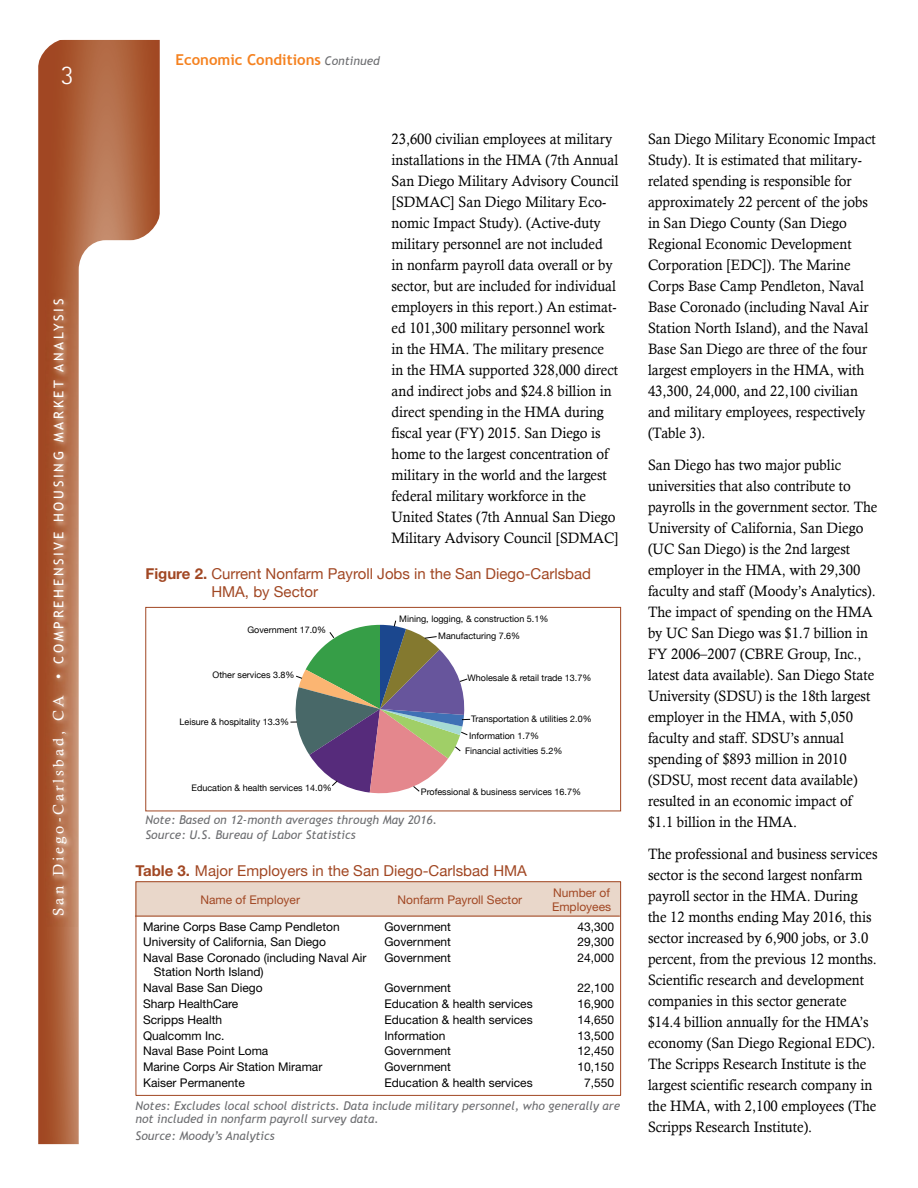
<style>
.page{position:relative;width:918px;height:1188px;background:#fff}
.page>*{position:absolute;margin:0;border:0;box-sizing:border-box;transform-origin:0 0}
.t1{font:300 27px "Rotis Sans Serif";color:#fff}
.body_text{font:15px/21px "Calisto";color:#000;scale:.95 1}
.t2{font:15px/18px "Helvetica Neue";color:#a14723}
.t3{font:15px "Helvetica Neue";color:#a14723}
.t4{font:700 15px "Trebuchet MS";color:#f58220}
.t5{font:13.5px "Trebuchet MS";letter-spacing:.2em;color:#fff}
.level2{font:12px/13.5px "Helvetica Neue";color:#000}
.t6{font:italic 12px/13.5px "Trebuchet MS";color:#6d6e71}
.t7{font:12px/13.5px "Helvetica Neue";color:#a14723}
.t8{font:9px "Helvetica Neue";color:#000}
.s1{font-family:"Calisto";font-size:15px}
.s2{font-weight:400;font-style:italic;font-size:12px;color:#6d6e71}
.s3{font-weight:700}
.s4{font-style:inherit}
</style>
<div class="page">
<svg style="left:38px;top:40px;width:122px;height:1104px;background:#ae613c"></svg>
<svg style="left:79px;top:240px;width:106px;height:904px"></svg>
<svg style="left:38px;top:39px;width:30px;height:30px"></svg>
<svg style="left:130px;top:210px;width:36px;height:36px"></svg>
<img style="left:46px;top:290px;width:31px;height:636px">
<div style="left:136px;top:882px;width:485px;height:35px;background:#e9d7ca"></div>
<hr style="left:135px;top:916px;width:484px;height:1px;background:#a14723">
<div style="left:145px;top:607px;width:476px;height:204px;border:1px solid #a14723"></div>
<svg style="left:290px;top:620px;width:180px;height:174px"></svg>
<div style="left:136px;top:881px;width:485px;height:215px;border:1px solid #a14723"></div>
<h1 class="t1" style="left:61px;top:60px;width:14px">3</h1>
<p class="t5" style="left:51px;top:916px;width:619px;rotate:-90deg"><span class="s1">San Diego-Carlsbad, CA •</span> COMPREHENSIVE HOUSING MARKET ANALYSIS</p>
<p class="t4" style="left:176px;top:50px;width:206px">Economic Conditions <span class="s2">Continued</span></p>
<p class="body_text" style="left:392px;top:128px;width:241px">23,600 civilian employees at military installations in the HMA (7th Annual San Diego Military Advisory Council [SDMAC] San Diego Military Eco&shy;nomic Impact Study). (Active-duty military personnel are not included<br>in nonfarm payroll data overall or by sector, but are included for individual employers in this report.) An estimat&shy;ed 101,300 military personnel work in the HMA. The military presence in the HMA supported 328,000 direct and indirect jobs and $24.8 billion in direct spending in the HMA during fiscal year (FY) 2015. San Diego is home to the largest concentration of military in the world and the largest federal military workforce in the United States (7th Annual San Diego Military Advisory Council [SDMAC]</p>
<p class="body_text" style="left:648px;top:128px;width:241px">San Diego Military Economic Impact Study). It is estimated that military&shy;related spending is responsible for approximately 22 percent of the jobs in San Diego County (San Diego Regional Economic Development Corporation [EDC]). The Marine Corps Base Camp Pendleton, Naval Base Coronado (including Naval Air Station North Island), and the Naval Base San Diego are three of the four largest employers in the HMA, with 43,300, 24,000, and 22,100 civilian and military employees, respectively (Table 3).</p>
<p class="body_text" style="left:648px;top:454px;width:243px">San Diego has two major public universities that also contribute to payrolls in the government sector. The University of California, San Diego (UC San Diego) is the 2nd largest employer in the HMA, with 29,300 faculty and staff (Moody’s Analytics).<br>The impact of spending on the HMA by UC San Diego was $1.7 billion in FY 2006–2007 (CBRE Group, Inc., latest data available). San Diego State University (SDSU) is the 18th largest employer in the HMA, with 5,050 faculty and staff. SDSU’s annual spending of $893 million in 2010 (SDSU, most recent data available) resulted in an economic impact of $1.1 billion in the HMA.</p>
<p class="body_text" style="left:648px;top:843px;width:243px">The professional and business services sector is the second largest nonfarm payroll sector in the HMA. During the 12 months ending May 2016, this sector increased by 6,900 jobs, or 3.0 percent, from the previous 12 months.<br>Scientific research and development companies in this sector generate $14.4 billion annually for the HMA’s economy (San Diego Regional EDC).<br>The Scripps Research Institute is the largest scientific research company in the HMA, with 2,100 employees (The Scripps Research Institute).</p>
<p class="t2" style="left:211px;top:564px;width:381px;text-indent:-66px"><span class="s3">Figure 2.</span> Current Nonfarm Payroll Jobs in the San Diego-Carlsbad<br>HMA, by Sector</p>
<p class="t8" style="left:399px;top:613px;width:151px">Mining, logging, &amp; construction 5.1%</p>
<p class="t8" style="left:247px;top:624px;width:80px">Government 17.0%</p>
<p class="t8" style="left:438px;top:630px;width:84px">Manufacturing 7.6%</p>
<p class="t8" style="left:213px;top:669px;width:84px">Other services 3.8%</p>
<p class="t8" style="left:468px;top:672px;width:125px">Wholesale &amp; retail trade 13.7%</p>
<p class="t8" style="left:471px;top:713px;width:122px">Transportation &amp; utilities 2.0%</p>
<p class="t8" style="left:465px;top:746px;width:99px">Financial activities 5.2%</p>
<p class="t8" style="left:180px;top:717px;width:111px">Leisure &amp; hospitality 13.3%</p>
<p class="t8" style="left:469px;top:730px;width:71px">Information 1.7%</p>
<p class="t8" style="left:192px;top:782px;width:142px">Education &amp; health services 14.0%</p>
<p class="t8" style="left:421px;top:787px;width:162px">Professional &amp; business services 16.7%</p>
<p class="t6" style="left:146px;top:813px;width:293px">Note: Based on 12-month averages through May 2016.</p>
<p class="t6" style="left:146px;top:829px;width:212px">Source: U.S. Bureau of Labor Statistics</p>
<p class="t3" style="left:136px;top:862px;width:393px"><span class="s3">Table 3.</span> Major Employers in the <span class="s4">San Diego-Carlsbad</span> HMA</p>
<p class="t7" style="left:200px;top:893px;width:101px">Name of Employer</p>
<p class="t7" style="left:398px;top:893px;width:126px">Nonfarm Payroll Sector</p>
<p class="t7" style="left:552px;top:886px;width:61px">Number of<br>Employees</p>
<p class="level2" style="left:143px;top:920px;width:198px">Marine Corps Base Camp Pendleton</p>
<p class="level2" style="left:384px;top:920px;width:68px">Government</p>
<p class="level2" style="left:578px;top:920px;width:38px">43,300</p>
<p class="level2" style="left:143px;top:935px;width:185px">University of California, San Diego</p>
<p class="level2" style="left:384px;top:935px;width:68px">Government</p>
<p class="level2" style="left:578px;top:935px;width:38px">29,300</p>
<p class="level2" style="left:154px;top:951px;width:214px;text-indent:-11px">Naval Base Coronado (including Naval Air<br>Station North Island)</p>
<p class="level2" style="left:384px;top:951px;width:68px">Government</p>
<p class="level2" style="left:578px;top:951px;width:38px">24,000</p>
<p class="level2" style="left:143px;top:980px;width:121px">Naval Base San Diego</p>
<p class="level2" style="left:384px;top:980px;width:68px">Government</p>
<p class="level2" style="left:578px;top:980px;width:38px">22,100</p>
<p class="level2" style="left:143px;top:996px;width:97px">Sharp HealthCare</p>
<p class="level2" style="left:384px;top:996px;width:150px">Education &amp; health services</p>
<p class="level2" style="left:578px;top:996px;width:38px">16,900</p>
<p class="level2" style="left:143px;top:1012px;width:81px">Scripps Health</p>
<p class="level2" style="left:384px;top:1012px;width:150px">Education &amp; health services</p>
<p class="level2" style="left:578px;top:1012px;width:38px">14,650</p>
<p class="level2" style="left:143px;top:1028px;width:83px">Qualcomm Inc.</p>
<p class="level2" style="left:384px;top:1028px;width:62px">Information</p>
<p class="level2" style="left:578px;top:1028px;width:38px">13,500</p>
<p class="level2" style="left:143px;top:1044px;width:127px">Naval Base Point Loma</p>
<p class="level2" style="left:384px;top:1044px;width:68px">Government</p>
<p class="level2" style="left:578px;top:1044px;width:38px">12,450</p>
<p class="level2" style="left:143px;top:1060px;width:181px">Marine Corps Air Station Miramar</p>
<p class="level2" style="left:384px;top:1060px;width:68px">Government</p>
<p class="level2" style="left:578px;top:1060px;width:38px">10,150</p>
<p class="level2" style="left:143px;top:1076px;width:103px">Kaiser Permanente</p>
<p class="level2" style="left:384px;top:1076px;width:150px">Education &amp; health services</p>
<p class="level2" style="left:584px;top:1076px;width:32px">7,550</p>
<p class="t6" style="left:136px;top:1099px;width:486px">Notes: Excludes local school districts. Data include military personnel, who generally are not included in nonfarm payroll survey data.</p>
<p class="t6" style="left:136px;top:1129px;width:141px">Source: Moody’s Analytics</p>
</div>
